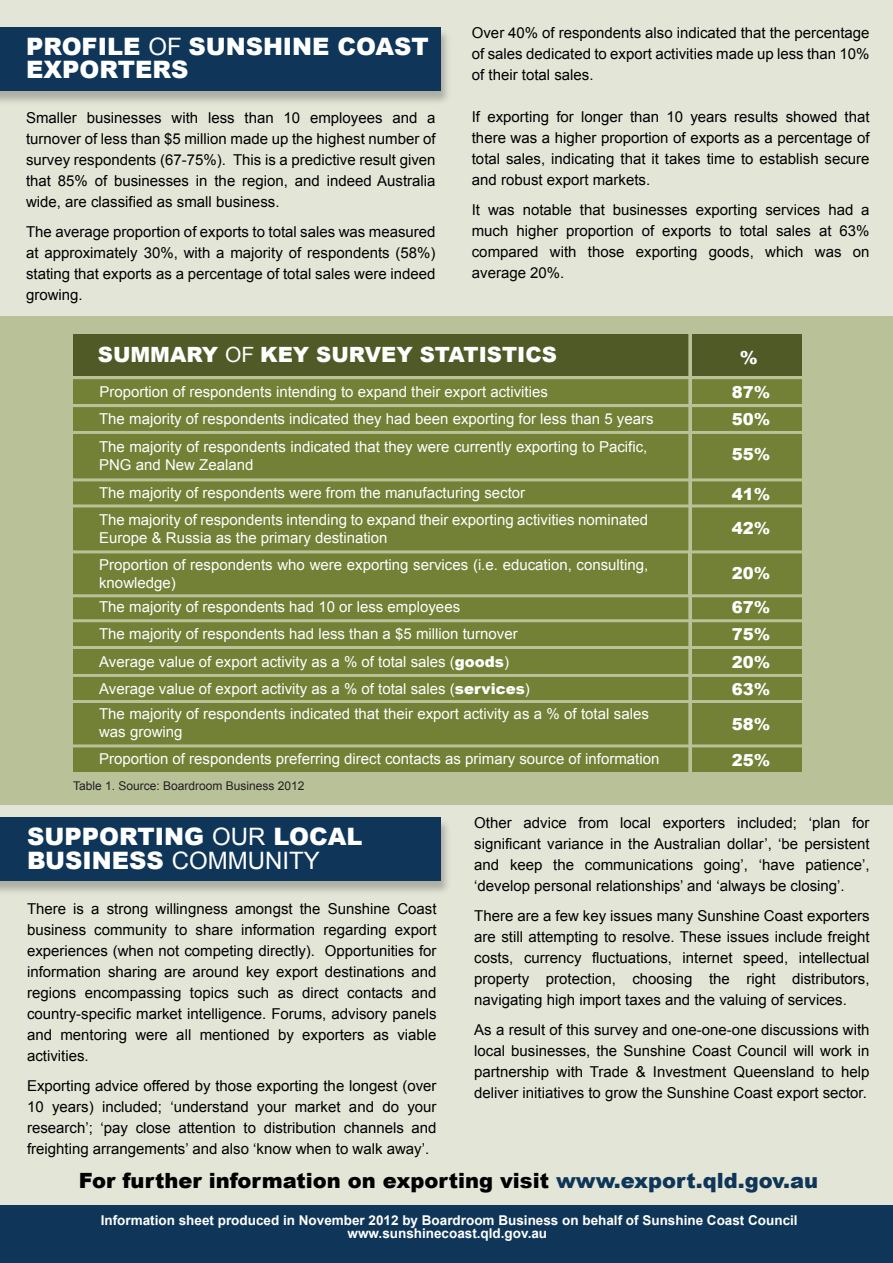
<style>
.page{position:relative;width:893px;height:1263px;background:#e3e6d7}
.page>*{position:absolute;margin:0;border:0;box-sizing:border-box;transform-origin:0 0}
.t1{font:900 24px/22.5px "Arial";color:#fff}
.t2{font:900 21px "Arial";color:#000}
.t3{font:900 21px "Arial";color:#fff}
.t4{font:900 18px "Arial";color:#fff}
.t5{font:900 16.5px "Arial";color:#fff}
.t6{font:15px/21px "Arial";color:#000;text-align:justify}
.t7{font:15px/18px "Arial";color:#fff}
.t8{font:700 13.5px/13.5px "Arial";color:#fff;text-align:center}
.t9{font:12px "Arial";color:#231f20}
.s1{font-weight:400}
.s2{font-weight:900}
.s3{color:#0f3659}
</style>
<div class="page">
<img style="left:0;top:27px;width:448px;height:75px">
<div style="left:0;top:27px;width:440px;height:64px;background:#0f3658"></div>
<div style="left:0;top:316px;width:893px;height:488px;background:#b9c198"></div>
<div style="left:73px;top:334px;width:615px;height:42px;background:#4f5a27"></div>
<div style="left:73px;top:378px;width:615px;height:26px;background:#738136"></div>
<div style="left:693px;top:334px;width:109px;height:42px;background:#4f5a27"></div>
<div style="left:693px;top:378px;width:109px;height:26px;background:#738136"></div>
<div style="left:73px;top:406px;width:615px;height:26px;background:#738136"></div>
<div style="left:693px;top:406px;width:109px;height:26px;background:#738136"></div>
<div style="left:73px;top:434px;width:615px;height:46px;background:#738136"></div>
<div style="left:693px;top:434px;width:109px;height:46px;background:#738136"></div>
<div style="left:73px;top:480px;width:615px;height:26px;background:#738136"></div>
<div style="left:693px;top:480px;width:109px;height:26px;background:#738136"></div>
<div style="left:73px;top:507px;width:615px;height:44px;background:#738136"></div>
<div style="left:693px;top:507px;width:109px;height:44px;background:#738136"></div>
<div style="left:73px;top:552px;width:615px;height:44px;background:#738136"></div>
<div style="left:693px;top:552px;width:109px;height:44px;background:#738136"></div>
<div style="left:73px;top:594px;width:615px;height:25px;background:#738136"></div>
<div style="left:693px;top:594px;width:109px;height:25px;background:#738136"></div>
<div style="left:73px;top:621px;width:615px;height:25px;background:#738136"></div>
<div style="left:693px;top:621px;width:109px;height:25px;background:#738136"></div>
<div style="left:73px;top:649px;width:615px;height:25px;background:#738136"></div>
<div style="left:693px;top:649px;width:109px;height:25px;background:#738136"></div>
<div style="left:73px;top:676px;width:615px;height:25px;background:#738136"></div>
<div style="left:693px;top:676px;width:109px;height:25px;background:#738136"></div>
<div style="left:73px;top:703px;width:615px;height:43px;background:#738136"></div>
<div style="left:693px;top:703px;width:109px;height:41px;background:#738136"></div>
<div style="left:73px;top:746px;width:615px;height:26px;background:#738136"></div>
<div style="left:693px;top:746px;width:109px;height:26px;background:#738136"></div>
<img style="left:0;top:817px;width:448px;height:75px">
<div style="left:0;top:817px;width:440px;height:64px;background:#0f3658"></div>
<div style="left:0;top:1205px;width:893px;height:58px;background:#0f3659"></div>
<hr style="left:63px;top:376px;width:768px;height:3px;background:#b9c198">
<hr style="left:62px;top:404px;width:768px;height:3px;background:#b9c198">
<hr style="left:62px;top:431px;width:768px;height:3px;background:#b9c198">
<hr style="left:62px;top:478px;width:768px;height:3px;background:#b9c198">
<hr style="left:63px;top:504px;width:768px;height:3px;background:#b9c198">
<hr style="left:62px;top:550px;width:768px;height:3px;background:#b9c198">
<hr style="left:62px;top:594px;width:768px;height:3px;background:#b9c198">
<hr style="left:62px;top:619px;width:768px;height:3px;background:#b9c198">
<hr style="left:60px;top:674px;width:768px;height:3px;background:#b9c198">
<hr style="left:63px;top:700px;width:768px;height:3px;background:#b9c198">
<hr style="left:62px;top:744px;width:768px;height:3px;background:#b9c198">
<h1 class="t1" style="left:26px;top:35px;width:404px">PROFILE <span class="s1">OF</span> SUNSHINE COAST<br>EXPORTERS</h1>
<p class="t6" style="left:26px;top:107px;width:411px">Smaller businesses with less than 10 employees and a turnover of less than $5 million made up the highest number of survey respondents (67-75%). This is a predictive result given that 85% of businesses in the region, and indeed Australia wide, are classified as small business.</p>
<p class="t6" style="left:26px;top:221px;width:411px">The average proportion of exports to total sales was measured at approximately 30%, with a majority of respondents (58%) stating that exports as a percentage of total sales were indeed growing.</p>
<p class="t6" style="left:472px;top:22px;width:399px">Over 40% of respondents also indicated that the percentage of sales dedicated to export activities made up less than 10% of their total sales.</p>
<p class="t6" style="left:472px;top:106px;width:399px">If exporting for longer than 10 years results showed that there was a higher proportion of exports as a percentage of total sales, indicating that it takes time to establish secure and robust export markets.</p>
<p class="t6" style="left:472px;top:199px;width:399px">It was notable that businesses exporting services had a much higher proportion of exports to total sales at 63% compared with those exporting goods, which was on average 20%.</p>
<h2 class="t3" style="left:98px;top:339px;width:460px">SUMMARY <span class="s1">OF</span> KEY SURVEY STATISTICS</h2>
<p class="t4" style="left:740px;top:344px;width:19px">%</p>
<p class="t7" style="left:99px;top:383px;width:450px">Proportion of respondents intending to expand their export activities</p>
<p class="t5" style="left:732px;top:380px;width:40px">87%</p>
<p class="t7" style="left:99px;top:410px;width:556px">The majority of respondents indicated they had been exporting for less than 5 years</p>
<p class="t5" style="left:732px;top:408px;width:40px">50%</p>
<p class="t7" style="left:99px;top:437px;width:550px">The majority of respondents indicated that they were currently exporting to Pacific,<br>PNG and New Zealand</p>
<p class="t5" style="left:732px;top:443px;width:40px">55%</p>
<p class="t7" style="left:99px;top:484px;width:427px">The majority of respondents were from the manufacturing sector</p>
<p class="t5" style="left:732px;top:482px;width:40px">41%</p>
<p class="t7" style="left:99px;top:511px;width:551px">The majority of respondents intending to expand their exporting activities nominated<br>Europe &amp; Russia as the primary destination</p>
<p class="t5" style="left:732px;top:516px;width:40px">42%</p>
<p class="t7" style="left:99px;top:556px;width:551px">Proportion of respondents who were exporting services (i.e. education, consulting, knowledge)</p>
<p class="t5" style="left:732px;top:561px;width:40px">20%</p>
<p class="t7" style="left:99px;top:598px;width:362px">The majority of respondents had 10 or less employees</p>
<p class="t5" style="left:732px;top:595px;width:40px">67%</p>
<p class="t7" style="left:99px;top:625px;width:420px">The majority of respondents had less than a $5 million turnover</p>
<p class="t5" style="left:732px;top:622px;width:40px">75%</p>
<p class="t7" style="left:99px;top:653px;width:411px">Average value of export activity as a % of total sales (<span class="s2">goods</span>)</p>
<p class="t5" style="left:732px;top:650px;width:40px">20%</p>
<p class="t7" style="left:99px;top:680px;width:432px">Average value of export activity as a % of total sales (<span class="s2">services</span>)</p>
<p class="t5" style="left:732px;top:677px;width:40px">63%</p>
<p class="t7" style="left:99px;top:705px;width:551px">The majority of respondents indicated that their export activity as a % of total sales was growing</p>
<p class="t5" style="left:732px;top:712px;width:40px">58%</p>
<p class="t7" style="left:99px;top:750px;width:562px">Proportion of respondents preferring direct contacts as primary source of information</p>
<p class="t5" style="left:732px;top:748px;width:40px">25%</p>
<p class="t9" style="left:73px;top:778px;width:233px">Table 1. Source: Boardroom Business 2012</p>
<h1 class="t1" style="left:27px;top:824px;width:337px;line-height:24px">SUPPORTING <span class="s1">OUR</span> LOCAL<br>BUSINESS <span class="s1">COMMUNITY</span></h1>
<p class="t6" style="left:27px;top:899px;width:411px">There is a strong willingness amongst the Sunshine Coast business community to share information regarding export experiences (when not competing directly). Opportunities for information sharing are around key export destinations and regions encompassing topics such as direct contacts and country-specific market intelligence. Forums, advisory panels and mentoring were all mentioned by exporters as viable activities.</p>
<p class="t6" style="left:27px;top:1076px;width:411px">Exporting advice offered by those exporting the longest (over 10 years) included; ‘understand your market and do your research’; ‘pay close attention to distribution channels and freighting arrangements’ and also ‘know when to walk away’.</p>
<p class="t6" style="left:474px;top:812px;width:397px">Other advice from local exporters included; ‘plan for significant variance in the Australian dollar’, ‘be persistent and keep the communications going’, ‘have patience’, ‘develop personal relationships’ and ‘always be closing’.</p>
<p class="t6" style="left:474px;top:905px;width:397px">There are a few key issues many Sunshine Coast exporters are still attempting to resolve. These issues include freight costs, currency fluctuations, internet speed, intellectual property protection, choosing the right distributors, navigating high import taxes and the valuing of services.</p>
<p class="t6" style="left:474px;top:1019px;width:397px">As a result of this survey and one-one-one discussions with local businesses, the Sunshine Coast Council will work in partnership with Trade &amp; Investment Queensland to help deliver initiatives to grow the Sunshine Coast export sector.</p>
<h2 class="t2" style="left:79px;top:1165px;width:741px">For further information on exporting visit <span class="s3">www.export.qld.gov.au</span></h2>
<p class="t8" style="left:101px;top:1213px;width:698px">Information sheet produced in November 2012 by Boardroom Business on behalf of Sunshine Coast Council www.sunshinecoast.qld.gov.au</p>
</div>
